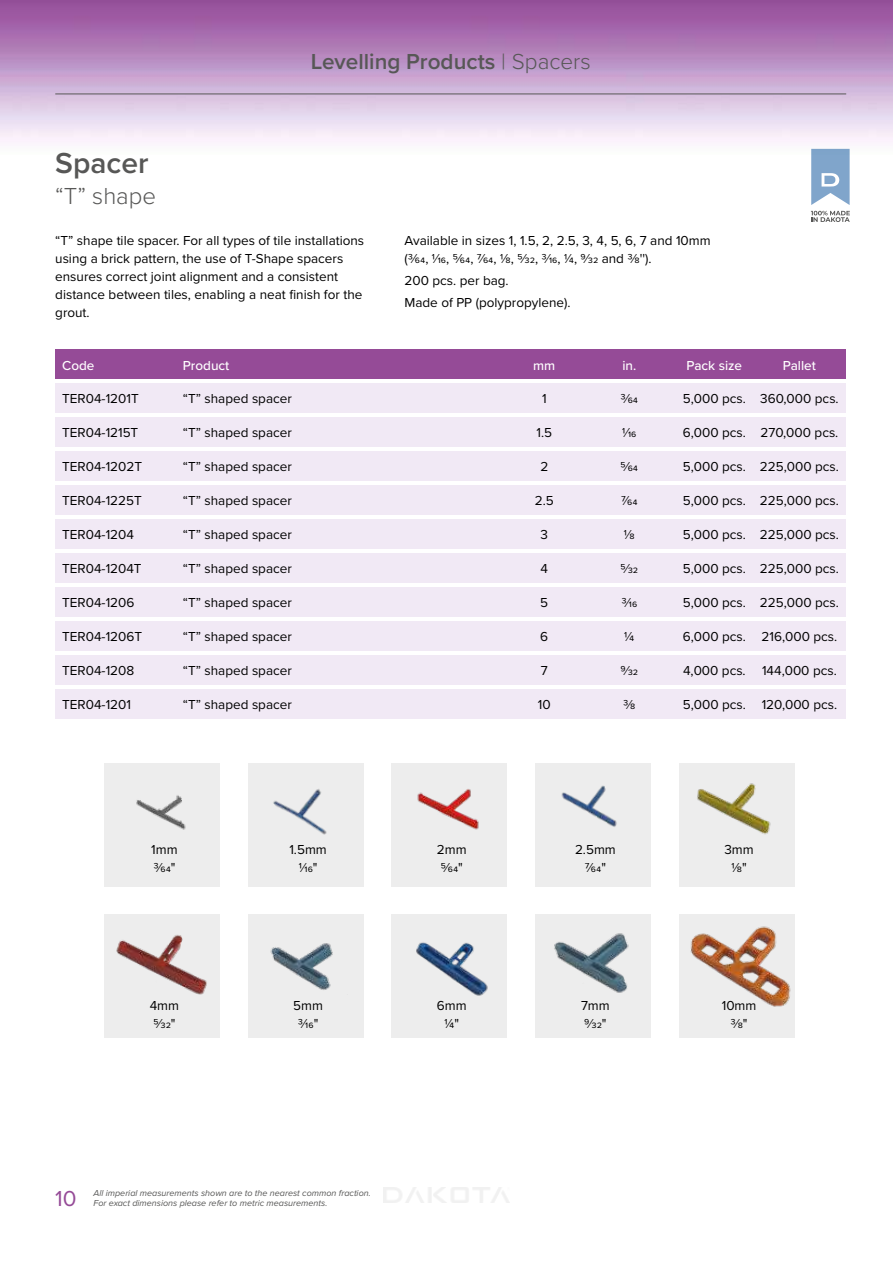
<style>
.page{position:relative;width:893px;height:1263px;background:#fff}
.page>*{position:absolute;margin:0;border:0;box-sizing:border-box;transform-origin:0 0}
.t1{font:600 30px "Proxima Nova";color:#575756}
.t2{font:300 24px "Proxima Nova";color:#575756}
.t3{font:600 22.5px "Proxima Nova";color:#575756}
.t4{font:22.5px "Proxima Nova";color:#954b97}
.t5{font:13.5px/18px "Proxima Nova";color:#000}
.t6{font:500 13.5px "Proxima Nova";color:#fff}
.t7{font:italic 9px/10.8px "Proxima Nova";color:#575756}
.s1{font-weight:300}
</style>
<div class="page">
<img style="left:0;top:0;width:893px;height:211px">
<hr style="left:55px;top:94px;width:791px;height:1px;background:#575756">
<div style="left:104px;top:763px;width:116px;height:123px;background:#ededed"></div>
<div style="left:248px;top:763px;width:115px;height:123px;background:#ededed"></div>
<div style="left:535px;top:763px;width:116px;height:123px;background:#ededed"></div>
<div style="left:392px;top:763px;width:115px;height:123px;background:#ededed"></div>
<div style="left:679px;top:763px;width:115px;height:123px;background:#ededed"></div>
<div style="left:104px;top:914px;width:116px;height:124px;background:#ededed"></div>
<div style="left:248px;top:914px;width:115px;height:124px;background:#ededed"></div>
<div style="left:535px;top:914px;width:116px;height:124px;background:#ededed"></div>
<div style="left:392px;top:914px;width:115px;height:124px;background:#ededed"></div>
<div style="left:679px;top:914px;width:115px;height:124px;background:#ededed"></div>
<img style="left:136px;top:795px;width:50px;height:35px">
<img style="left:417px;top:789px;width:62px;height:41px">
<img style="left:697px;top:783px;width:74px;height:52px">
<img style="left:116px;top:935px;width:91px;height:60px">
<img style="left:270px;top:943px;width:63px;height:47px">
<img style="left:416px;top:942px;width:72px;height:54px">
<img style="left:554px;top:933px;width:75px;height:60px">
<img style="left:690px;top:926px;width:101px;height:81px">
<img style="left:273px;top:789px;width:54px;height:46px">
<img style="left:561px;top:785px;width:56px;height:42px">
<svg style="left:811px;top:149px;width:39px;height:56px;background:#96b5d4"></svg>
<svg style="left:811px;top:211px;width:39px;height:11px"></svg>
<div style="left:55px;top:349px;width:791px;height:30px;background:#954b97"></div>
<div style="left:55px;top:383px;width:791px;height:30px;background:#f1e9f5"></div>
<div style="left:55px;top:417px;width:791px;height:30px;background:#f1e9f5"></div>
<div style="left:55px;top:451px;width:791px;height:30px;background:#f1e9f5"></div>
<div style="left:55px;top:485px;width:791px;height:30px;background:#f1e9f5"></div>
<div style="left:55px;top:519px;width:791px;height:30px;background:#f1e9f5"></div>
<div style="left:55px;top:553px;width:791px;height:30px;background:#f1e9f5"></div>
<div style="left:55px;top:587px;width:791px;height:30px;background:#f1e9f5"></div>
<div style="left:55px;top:621px;width:791px;height:30px;background:#f1e9f5"></div>
<div style="left:55px;top:655px;width:791px;height:30px;background:#f1e9f5"></div>
<div style="left:55px;top:689px;width:791px;height:30px;background:#f1e9f5"></div>
<h1 class="t1" style="left:55px;top:140px;width:95px">Spacer</h1>
<h2 class="t2" style="left:55px;top:178px;width:102px">“T” shape</h2>
<h3 class="t3" style="left:311px;top:45px;width:282px">Levelling Products <span class="s1">| Spacers</span></h3>
<p class="t5" style="left:55px;top:230px;width:310px">“T” shape tile spacer. For all types of tile installations using a brick pattern, the use of T-Shape spacers ensures correct joint alignment and a consistent distance between tiles, enabling a neat finish for the grout.</p>
<p class="t5" style="left:404px;top:230px;width:308px">Available in sizes 1, 1.5, 2, 2.5, 3, 4, 5, 6, 7 and 10mm (3/64, 1/16, 5/64, 7/64, 1/8, 5/32, 3/16, 1/4, 9/32 and 3/8'').</p>
<p class="t5" style="left:404px;top:269px;width:168px;line-height:22.2px">200 pcs. per bag.<br>Made of PP (polypropylene).</p>
<p class="t6" style="left:62px;top:355px;width:34px">Code</p>
<p class="t6" style="left:183px;top:355px;width:48px">Product</p>
<p class="t6" style="left:533px;top:355px;width:24px">mm</p>
<p class="t6" style="left:622px;top:355px;width:15px">in.</p>
<p class="t6" style="left:687px;top:355px;width:57px">Pack size</p>
<p class="t6" style="left:783px;top:355px;width:34px">Pallet</p>
<p class="t5" style="left:62px;top:389px;width:78px">TER04-1201T</p>
<p class="t5" style="left:183px;top:389px;width:111px">“T” shaped spacer</p>
<p class="t5" style="left:542px;top:389px;width:6px">1</p>
<p class="t5" style="left:621px;top:389px;width:19px">3/64</p>
<p class="t5" style="left:683px;top:389px;width:157px">5,000 pcs. 360,000 pcs.</p>
<p class="t5" style="left:62px;top:423px;width:78px">TER04-1215T</p>
<p class="t5" style="left:183px;top:423px;width:111px">“T” shaped spacer</p>
<p class="t5" style="left:536px;top:423px;width:17px">1.5</p>
<p class="t5" style="left:622px;top:423px;width:16px">1/16</p>
<p class="t5" style="left:683px;top:423px;width:157px">6,000 pcs. 270,000 pcs.</p>
<p class="t5" style="left:62px;top:457px;width:81px">TER04-1202T</p>
<p class="t5" style="left:183px;top:457px;width:111px">“T” shaped spacer</p>
<p class="t5" style="left:540px;top:457px;width:9px">2</p>
<p class="t5" style="left:621px;top:457px;width:19px">5/64</p>
<p class="t5" style="left:683px;top:457px;width:158px">5,000 pcs. 225,000 pcs.</p>
<p class="t5" style="left:62px;top:491px;width:81px">TER04-1225T</p>
<p class="t5" style="left:183px;top:491px;width:111px">“T” shaped spacer</p>
<p class="t5" style="left:535px;top:491px;width:21px">2.5</p>
<p class="t5" style="left:621px;top:491px;width:18px">7/64</p>
<p class="t5" style="left:683px;top:491px;width:158px">5,000 pcs. 225,000 pcs.</p>
<p class="t5" style="left:62px;top:525px;width:73px">TER04-1204</p>
<p class="t5" style="left:183px;top:525px;width:111px">“T” shaped spacer</p>
<p class="t5" style="left:540px;top:525px;width:9px">3</p>
<p class="t5" style="left:624px;top:525px;width:12px">1/8</p>
<p class="t5" style="left:683px;top:525px;width:158px">5,000 pcs. 225,000 pcs.</p>
<p class="t5" style="left:62px;top:559px;width:81px">TER04-1204T</p>
<p class="t5" style="left:183px;top:559px;width:111px">“T” shaped spacer</p>
<p class="t5" style="left:540px;top:559px;width:9px">4</p>
<p class="t5" style="left:621px;top:559px;width:19px">5/32</p>
<p class="t5" style="left:683px;top:559px;width:158px">5,000 pcs. 225,000 pcs.</p>
<p class="t5" style="left:62px;top:593px;width:74px">TER04-1206</p>
<p class="t5" style="left:183px;top:593px;width:111px">“T” shaped spacer</p>
<p class="t5" style="left:540px;top:593px;width:9px">5</p>
<p class="t5" style="left:621px;top:593px;width:17px">3/16</p>
<p class="t5" style="left:683px;top:593px;width:158px">5,000 pcs. 225,000 pcs.</p>
<p class="t5" style="left:62px;top:627px;width:81px">TER04-1206T</p>
<p class="t5" style="left:183px;top:627px;width:111px">“T” shaped spacer</p>
<p class="t5" style="left:540px;top:627px;width:9px">6</p>
<p class="t5" style="left:624px;top:627px;width:12px">1/4</p>
<p class="t5" style="left:683px;top:627px;width:156px">6,000 pcs. 216,000 pcs.</p>
<p class="t5" style="left:62px;top:661px;width:74px">TER04-1208</p>
<p class="t5" style="left:183px;top:661px;width:111px">“T” shaped spacer</p>
<p class="t5" style="left:541px;top:661px;width:8px">7</p>
<p class="t5" style="left:621px;top:661px;width:19px">9/32</p>
<p class="t5" style="left:683px;top:661px;width:155px">4,000 pcs. 144,000 pcs.</p>
<p class="t5" style="left:62px;top:695px;width:70px">TER04-1201</p>
<p class="t5" style="left:183px;top:695px;width:111px">“T” shaped spacer</p>
<p class="t5" style="left:538px;top:695px;width:14px">10</p>
<p class="t5" style="left:623px;top:695px;width:14px">3/8</p>
<p class="t5" style="left:683px;top:695px;width:156px">5,000 pcs. 120,000 pcs.</p>
<p class="t5" style="left:151px;top:839px;width:28px">1mm<br>3/64"</p>
<p class="t5" style="left:289px;top:839px;width:39px;text-align:center">1.5mm<br>1/16"</p>
<p class="t5" style="left:437px;top:839px;width:31px">2mm<br>5/64"</p>
<p class="t5" style="left:575px;top:839px;width:42px;text-align:center">2.5mm<br>7/64"</p>
<p class="t5" style="left:724px;top:839px;width:31px;text-align:center">3mm<br>1/8"</p>
<p class="t5" style="left:150px;top:996px;width:31px">4mm<br>5/32"</p>
<p class="t5" style="left:293px;top:996px;width:31px;text-align:center">5mm<br>3/16"</p>
<p class="t5" style="left:437px;top:996px;width:31px;text-align:center">6mm<br>1/4"</p>
<p class="t5" style="left:581px;top:996px;width:30px">7mm<br>9/32"</p>
<p class="t5" style="left:722px;top:996px;width:36px;text-align:center">10mm<br>3/8"</p>
<h3 class="t4" style="left:55px;top:1182px;width:23px">10</h3>
<p class="t7" style="left:94px;top:1187px;width:279px">All imperial measurements shown are to the nearest common fraction.<br>For exact dimensions please refer to metric measurements.</p>
</div>
